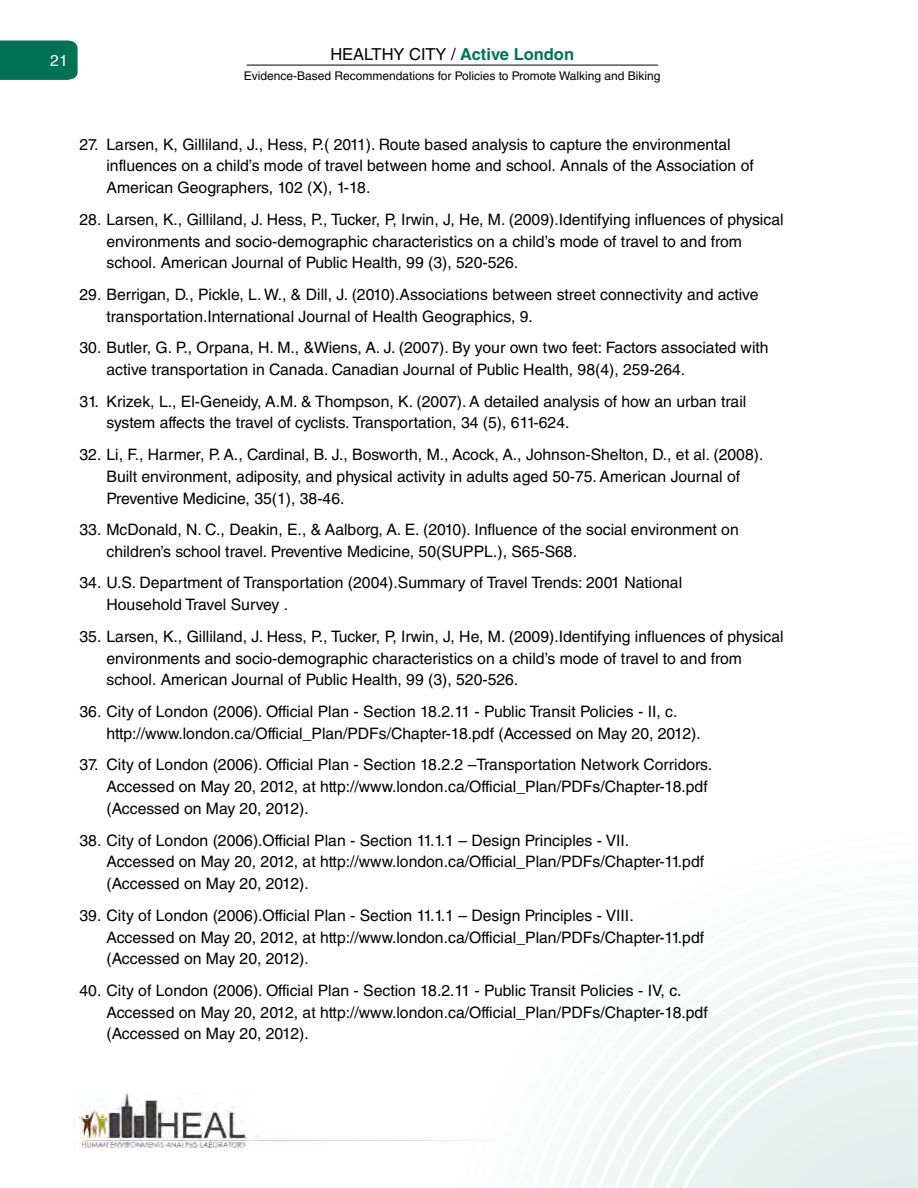
<style>
.page{position:relative;width:918px;height:1188px;background:#fff}
.page>*{position:absolute;margin:0;border:0;box-sizing:border-box;transform-origin:0 0}
.t1{font:16.5px "Helvetica LT Std";color:#000}
.t2{font:15.75px/21.8px "Helvetica LT Std";color:#000}
.t3{font:15.75px "Helvetica LT Std";color:#fff}
.t4{font:12px "Helvetica LT Std";color:#000}
.s1{font-weight:700;color:#007254}
</style>
<div class="page">
<svg style="left:568px;top:936px;width:350px;height:252px;fill:#f2f7f6"></svg>
<img style="left:73px;top:1093px;width:406px;height:54px">
<div style="left:0;top:40px;width:78px;height:40px;background:#007254"></div>
<hr style="left:247px;top:65px;width:411px;height:1px;background:#000">
<p class="t3" style="left:50px;top:51px;width:19px">21</p>
<p class="t1" style="left:330px;top:44px;width:245px">HEALTHY CITY / <span class="s1">Active London</span></p>
<p class="t4" style="left:244px;top:69px;width:418px">Evidence‐Based Recommendations for Policies to Promote Walking and Biking</p>
<p class="t2" style="left:106px;top:133px;width:649px;text-indent:-27px">27. Larsen, K, Gilliland, J., Hess, P.( 2011). Route based analysis to capture the environmental influences on a child’s mode of travel between home and school. Annals of the Association of<br>American Geographers, 102 (X), 1-18.</p>
<p class="t2" style="left:106px;top:208px;width:679px;text-indent:-27px">28. Larsen, K., Gilliland, J. Hess, P., Tucker, P, Irwin, J, He, M. (2009).Identifying influences of physical environments and socio-demographic characteristics on a child’s mode of travel to and from school. American Journal of Public Health, 99 (3), 520-526.</p>
<p class="t2" style="left:106px;top:283px;width:654px;text-indent:-27px">29. Berrigan, D., Pickle, L. W., &amp; Dill, J. (2010).Associations between street connectivity and active transportation.International Journal of Health Geographics, 9.</p>
<p class="t2" style="left:106px;top:337px;width:664px;text-indent:-27px">30. Butler, G. P., Orpana, H. M., &amp;Wiens, A. J. (2007). By your own two feet: Factors associated with active transportation in Canada. Canadian Journal of Public Health, 98(4), 259-264.</p>
<p class="t2" style="left:106px;top:390px;width:641px;text-indent:-27px">31. Krizek, L., El-Geneidy, A.M. &amp; Thompson, K. (2007). A detailed analysis of how an urban trail system affects the travel of cyclists. Transportation, 34 (5), 611-624.</p>
<p class="t2" style="left:106px;top:444px;width:658px;text-indent:-27px">32. Li, F., Harmer, P. A., Cardinal, B. J., Bosworth, M., Acock, A., Johnson-Shelton, D., et al. (2008).<br>Built environment, adiposity, and physical activity in adults aged 50-75. American Journal of<br>Preventive Medicine, 35(1), 38-46.</p>
<p class="t2" style="left:106px;top:519px;width:634px;text-indent:-27px">33. McDonald, N. C., Deakin, E., &amp; Aalborg, A. E. (2010). Influence of the social environment on children’s school travel. Preventive Medicine, 50(SUPPL.), S65-S68.</p>
<p class="t2" style="left:106px;top:572px;width:577px;text-indent:-27px">34. U.S. Department of Transportation (2004).Summary of Travel Trends: 2001 National<br>Household Travel Survey .</p>
<p class="t2" style="left:106px;top:625px;width:679px;text-indent:-27px">35. Larsen, K., Gilliland, J. Hess, P., Tucker, P, Irwin, J, He, M. (2009).Identifying influences of physical environments and socio-demographic characteristics on a child’s mode of travel to and from school. American Journal of Public Health, 99 (3), 520-526.</p>
<p class="t2" style="left:106px;top:701px;width:596px;text-indent:-27px">36. City of London (2006). Official Plan - Section 18.2.11 - Public Transit Policies - II, c. http://www.london.ca/Official_Plan/PDFs/Chapter-18.pdf (Accessed on May 20, 2012).</p>
<p class="t2" style="left:106px;top:754px;width:607px;text-indent:-27px">37. City of London (2006). Official Plan - Section 18.2.2 –Transportation Network Corridors.<br>Accessed on May 20, 2012, at http://www.london.ca/Official_Plan/PDFs/Chapter-18.pdf (Accessed on May 20, 2012).</p>
<p class="t2" style="left:106px;top:829px;width:599px;text-indent:-27px">38. City of London (2006).Official Plan - Section 11.1.1 – Design Principles - VII.<br>Accessed on May 20, 2012, at http://www.london.ca/Official_Plan/PDFs/Chapter-11.pdf (Accessed on May 20, 2012).</p>
<p class="t2" style="left:106px;top:904px;width:599px;text-indent:-27px">39. City of London (2006).Official Plan - Section 11.1.1 – Design Principles - VIII.<br>Accessed on May 20, 2012, at http://www.london.ca/Official_Plan/PDFs/Chapter-11.pdf (Accessed on May 20, 2012).</p>
<p class="t2" style="left:106px;top:979px;width:603px;text-indent:-27px">40. City of London (2006). Official Plan - Section 18.2.11 - Public Transit Policies - IV, c.<br>Accessed on May 20, 2012, at http://www.london.ca/Official_Plan/PDFs/Chapter-18.pdf (Accessed on May 20, 2012).</p>
</div>
